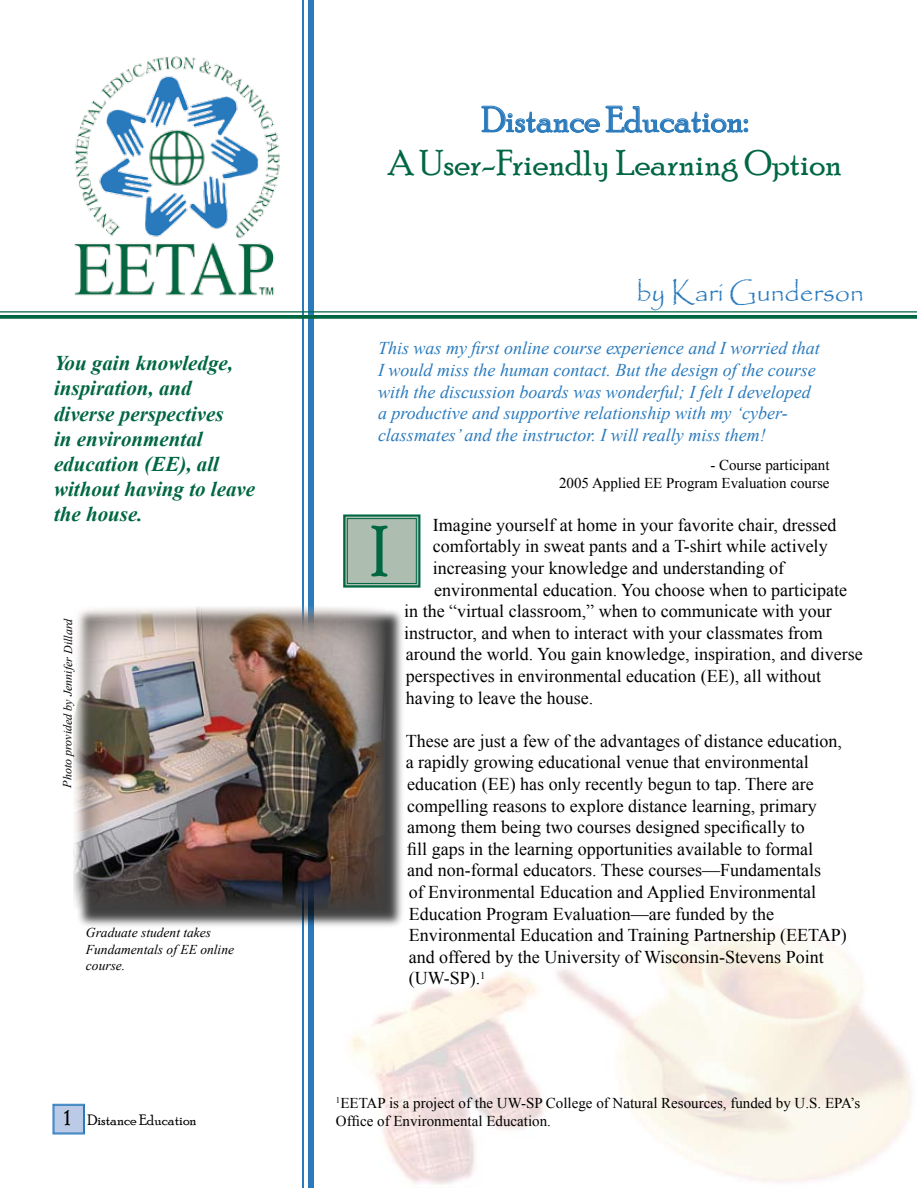
<style>
.page{position:relative;width:918px;height:1188px;background:#fff}
.page>*{position:absolute;margin:0;border:0;box-sizing:border-box;transform-origin:0 0}
.t1{font:72px "Poor Richard";color:#006742}
.t2{font:36px "Poor Richard";color:#006742}
.t3{font:36px "Poor Richard";color:#2a7abc}
.t4{font:27px "Papyrus";color:#2a7abc}
.t5{font:italic 700 21px/25.2px "Times New Roman";color:#006742}
.t6{font:18px/21.6px "Times New Roman";color:#000}
.t7{font:italic 18px/21.6px "Times New Roman";color:#2a7abc}
.t8{font:15px/18px "Times New Roman";color:#000;text-align:right}
.t9{font:15px "Poor Richard";color:#000}
.t10{font:italic 13.5px/16.2px "Times New Roman";color:#000}
.t11{font:italic 12px "Times New Roman";letter-spacing:-.01em;color:#000}
.s1{font-size:21px}
</style>
<div class="page">
<img style="left:349px;top:971px;width:195px;height:214px">
<svg style="left:52px;top:1104px;width:33px;height:31px"></svg>
<div style="left:54px;top:1105px;width:30px;height:28px;border:1px solid #2a7abc"></div>
<svg style="left:481px;top:105px;width:268px;height:28px"></svg>
<div style="left:308px;top:0;width:6px;height:1188px;background:#2a7abc"></div>
<hr style="left:302px;top:0;width:2px;height:1188px;background:#2a7abc">
<hr style="left:0;top:311px;width:917px;height:2px;background:#006742">
<svg style="left:0;top:315px;width:917px;height:4px;background:#0f704d"></svg>
<img style="left:74px;top:56px;width:206px;height:240px">
<svg style="left:343px;top:514px;width:78px;height:74px;background:#99b4a5"></svg>
<div style="left:347px;top:518px;width:70px;height:66px;border:1px solid #006742"></div>
<div style="left:75px;top:608px;width:330px;height:321px;background:#000;opacity:.75"></div>
<img style="left:74px;top:606px;width:312px;height:303px">
<p class="t5" style="left:54px;top:350px;width:203px">You gain knowledge, inspiration, and diverse perspectives<br>in environmental education (EE), all without having to leave the house.</p>
<p class="t11" style="left:60px;top:788px;width:170px;rotate:-90deg">Photo provided by Jennifer Dillard</p>
<p class="t10" style="left:86px;top:924px;width:150px">Graduate student takes<br>Fundamentals of EE online course.</p>
<p class="t9" style="left:64px;top:1111px;width:134px"><span class="s1">1</span> Distance Education</p>
<h2 class="t3" style="left:482px;top:99px;width:268px">Distance Education:</h2>
<h2 class="t2" style="left:388px;top:142px;width:456px">A User-Friendly Learning Option</h2>
<h3 class="t4" style="left:636px;top:276px;width:229px">by Kari Gunderson</h3>
<p class="t7" style="left:378px;top:337px;width:443px">This was my first online course experience and I worried that I would miss the human contact. But the design of the course with the discussion boards was wonderful; I felt I developed a productive and supportive relationship with my ‘cyber&shy;classmates’ and the instructor. I will really miss them!</p>
<p class="t8" style="left:559px;top:455px;width:272px">- Course participant<br>2005 Applied EE Program Evaluation course</p>
<p class="t6" style="left:433px;top:514px;width:405px">Imagine yourself at home in your favorite chair, dressed</p>
<p class="t6" style="left:433px;top:535px;width:396px">comfortably in sweat pants and a T-shirt while actively</p>
<p class="t6" style="left:433px;top:557px;width:353px">increasing your knowledge and understanding of</p>
<p class="t6" style="left:434px;top:579px;width:414px">environmental education. You choose when to participate</p>
<p class="t6" style="left:404px;top:600px;width:429px">in the “virtual classroom,” when to communicate with your</p>
<p class="t6" style="left:404px;top:622px;width:420px">instructor, and when to interact with your classmates from</p>
<p class="t6" style="left:406px;top:643px;width:458px">around the world. You gain knowledge, inspiration, and diverse</p>
<p class="t6" style="left:406px;top:665px;width:417px">perspectives in environmental education (EE), all without</p>
<p class="t6" style="left:406px;top:687px;width:189px">having to leave the house.</p>
<p class="t6" style="left:406px;top:730px;width:442px">These are just a few of the advantages of distance education, a rapidly growing educational venue that environmental education (EE) has only recently begun to tap. There are compelling reasons to explore distance learning, primary among them being two courses designed specifically to<br>fill gaps in the learning opportunities available to formal<br>and non-formal educators. These courses—Fundamentals<br>of Environmental Education and Applied Environmental Education Program Evaluation—are funded by the Environmental Education and Training Partnership (EETAP) and offered by the University of Wisconsin-Stevens Point (UW-SP).<sup>1</sup></p>
<h1 class="t1" style="left:370px;top:510px;width:20px">I</h1>
<p class="t8" style="left:336px;top:1094px;width:526px;text-align:left"><sup>1</sup>EETAP is a project of the UW-SP College of Natural Resources, funded by U.S. EPA’s<br>Office of Environmental Education.</p>
</div>
